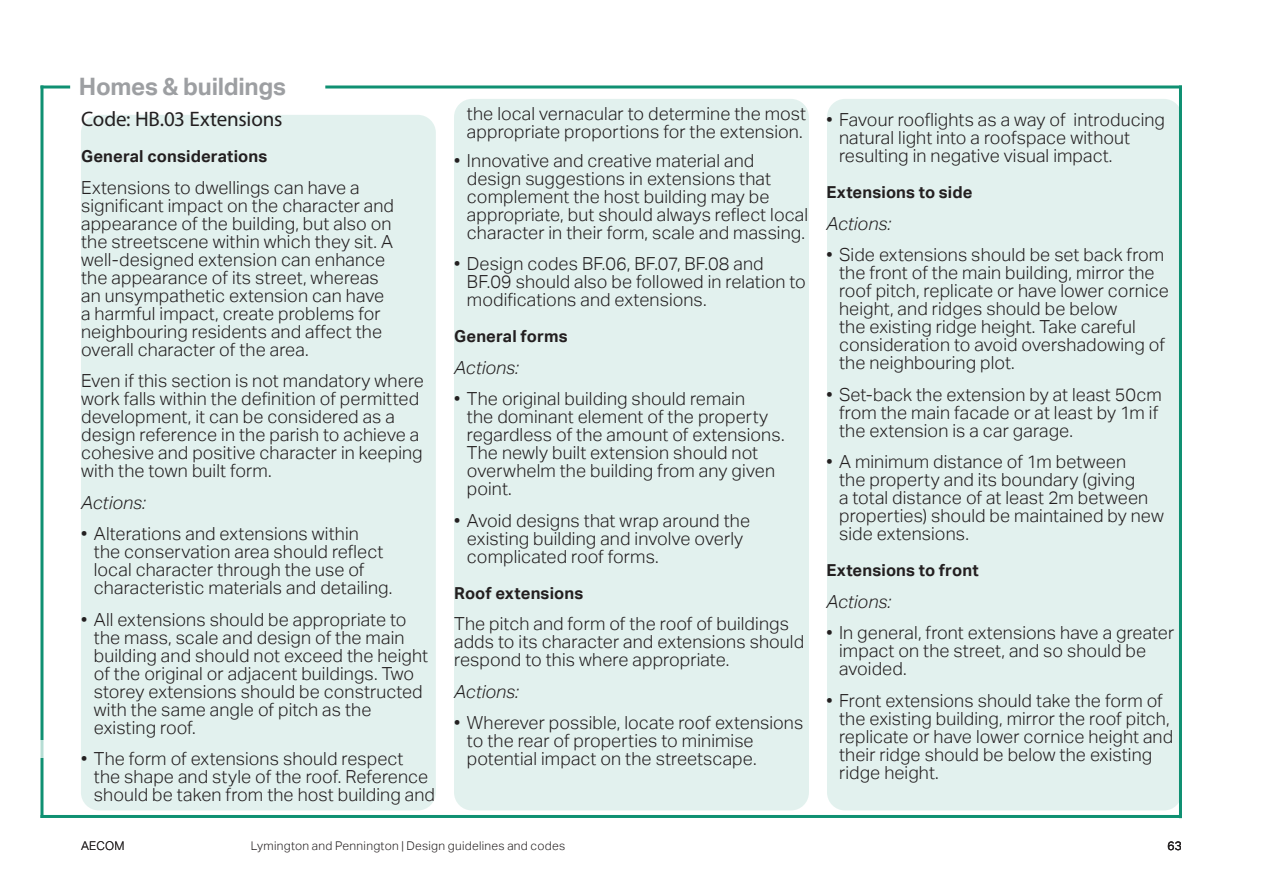
<style>
.page{position:relative;width:1263px;height:893px;background:#fff}
.page>*{position:absolute;margin:0;border:0;box-sizing:border-box;transform-origin:0 0}
.Num_L2_Heading_Bd_18{font:700 24px "AECOM Sans";letter-spacing:-.01em;color:#9d9fa2}
.Numbered_Heading_Lev{font:21px "Myriad Pro";letter-spacing:-.005em;color:#231f20}
.Bullet_-_Level_1_A_L{font:300 18px/18px "AECOM Sans";letter-spacing:.005em;color:#231f20}
.Bullet_-_Level_1_A_L-2{font:italic 300 18px "AECOM Sans";color:#231f20}
.Bullet_-_Level_1_A_L-3{font:700 16.5px "AECOM Sans";letter-spacing:.01em;color:#231f20}
.Caption_Text_Lt_8_10{font:300 12px "AECOM Sans";letter-spacing:.025em;color:#231f20}
</style>
<div class="page">
<div style="left:81px;top:115px;width:355px;height:695px;background:#e2f1ee;border-radius:18px"></div>
<div style="left:454px;top:99px;width:355px;height:711px;background:#e2f1ee;border-radius:18px"></div>
<div style="left:827px;top:99px;width:355px;height:711px;background:#e2f1ee;border-radius:18px"></div>
<hr style="left:325px;top:85px;width:857px;height:3px;background:#0f9072">
<hr style="left:41px;top:85px;width:29px;height:3px;background:#0f9072">
<hr style="left:40px;top:815px;width:1142px;height:3px;background:#0f9072">
<hr style="left:1179px;top:85px;width:3px;height:733px;background:#0f9072">
<svg style="left:40px;top:86px;width:4px;height:732px;background:#4aab94"></svg>
<div style="left:22px;top:740px;width:57px;height:18px;background:#fff"></div>
<p class="Num_L2_Heading_Bd_18" style="left:79px;top:73px;width:209px">Homes &amp; buildings</p>
<h1 class="Numbered_Heading_Lev" style="left:81px;top:106px;width:203px">Code: HB.03 Extensions</h1>
<p class="Bullet_-_Level_1_A_L-3" style="left:81px;top:147px;width:188px">General considerations</p>
<p class="Bullet_-_Level_1_A_L" style="left:81px;top:178px;width:314px">Extensions to dwellings can have a significant impact on the character and appearance of the building, but also on the streetscene within which they sit. A well-designed extension can enhance the appearance of its street, whereas an unsympathetic extension can have a harmful impact, create problems for neighbouring residents and affect the overall character of the area.</p>
<p class="Bullet_-_Level_1_A_L" style="left:81px;top:372px;width:344px">Even if this section is not mandatory where work falls within the definition of permitted development, it can be considered as a design reference in the parish to achieve a cohesive and positive character in keeping with the town built form.</p>
<p class="Bullet_-_Level_1_A_L-2" style="left:81px;top:492px;width:66px">Actions:</p>
<p class="Bullet_-_Level_1_A_L" style="left:94px;top:525px;width:300px;text-indent:-13px">• Alterations and extensions within<br>the conservation area should reflect local character through the use of characteristic materials and detailing.</p>
<p class="Bullet_-_Level_1_A_L" style="left:94px;top:610px;width:336px;text-indent:-13px">• All extensions should be appropriate to the mass, scale and design of the main building and should not exceed the height of the original or adjacent buildings. Two storey extensions should be constructed with the same angle of pitch as the existing roof.</p>
<p class="Bullet_-_Level_1_A_L" style="left:94px;top:750px;width:343px;text-indent:-13px">• The form of extensions should respect<br>the shape and style of the roof. Reference should be taken from the host building and</p>
<p class="Bullet_-_Level_1_A_L" style="left:467px;top:104px;width:341px">the local vernacular to determine the most appropriate proportions for the extension.</p>
<p class="Bullet_-_Level_1_A_L" style="left:467px;top:151px;width:343px;text-indent:-13px">• Innovative and creative material and design suggestions in extensions that complement the host building may be appropriate, but should always reflect local character in their form, scale and massing.</p>
<p class="Bullet_-_Level_1_A_L" style="left:467px;top:255px;width:340px;text-indent:-13px">• Design codes BF.06, BF.07, BF.08 and<br>BF.09 should also be followed in relation to modifications and extensions.</p>
<p class="Bullet_-_Level_1_A_L-3" style="left:454px;top:327px;width:115px">General forms</p>
<p class="Bullet_-_Level_1_A_L-2" style="left:454px;top:357px;width:66px">Actions:</p>
<p class="Bullet_-_Level_1_A_L" style="left:467px;top:390px;width:319px;text-indent:-13px">• The original building should remain<br>the dominant element of the property regardless of the amount of extensions.<br>The newly built extension should not overwhelm the building from any given point.</p>
<p class="Bullet_-_Level_1_A_L" style="left:467px;top:511px;width:285px;text-indent:-13px">• Avoid designs that wrap around the existing building and involve overly complicated roof forms.</p>
<p class="Bullet_-_Level_1_A_L-3" style="left:454px;top:583px;width:131px">Roof extensions</p>
<p class="Bullet_-_Level_1_A_L" style="left:454px;top:615px;width:351px">The pitch and form of the roof of buildings adds to its character and extensions should respond to this where appropriate.</p>
<p class="Bullet_-_Level_1_A_L-2" style="left:454px;top:681px;width:66px">Actions:</p>
<p class="Bullet_-_Level_1_A_L" style="left:467px;top:714px;width:338px;text-indent:-13px">• Wherever possible, locate roof extensions to the rear of properties to minimise potential impact on the streetscape.</p>
<p class="Bullet_-_Level_1_A_L" style="left:839px;top:111px;width:327px;text-indent:-13px">• Favour rooflights as a way of introducing natural light into a roofspace without resulting in negative visual impact.</p>
<p class="Bullet_-_Level_1_A_L-3" style="left:826px;top:183px;width:148px">Extensions to side</p>
<p class="Bullet_-_Level_1_A_L-2" style="left:826px;top:213px;width:66px">Actions:</p>
<p class="Bullet_-_Level_1_A_L" style="left:839px;top:246px;width:331px;text-indent:-13px">• Side extensions should be set back from the front of the main building, mirror the roof pitch, replicate or have lower cornice height, and ridges should be below<br>the existing ridge height. Take careful consideration to avoid overshadowing of the neighbouring plot.</p>
<p class="Bullet_-_Level_1_A_L" style="left:839px;top:385px;width:324px;text-indent:-13px">• Set-back the extension by at least 50cm from the main facade or at least by 1m if the extension is a car garage.</p>
<p class="Bullet_-_Level_1_A_L" style="left:839px;top:453px;width:326px;text-indent:-13px">• A minimum distance of 1m between<br>the property and its boundary (giving<br>a total distance of at least 2m between properties) should be maintained by new side extensions.</p>
<p class="Bullet_-_Level_1_A_L-3" style="left:826px;top:561px;width:154px">Extensions to front</p>
<p class="Bullet_-_Level_1_A_L-2" style="left:826px;top:591px;width:66px">Actions:</p>
<p class="Bullet_-_Level_1_A_L" style="left:839px;top:624px;width:337px;text-indent:-13px">• In general, front extensions have a greater impact on the street, and so should be avoided.</p>
<p class="Bullet_-_Level_1_A_L" style="left:839px;top:691px;width:336px;text-indent:-13px">• Front extensions should take the form of the existing building, mirror the roof pitch, replicate or have lower cornice height and their ridge should be below the existing ridge height.</p>
<p class="Caption_Text_Lt_8_10" style="left:251px;top:838px;width:316px">Lymington and Pennington | Design guidelines and codes</p>
<p class="Caption_Text_Lt_8_10" style="left:81px;top:838px;width:45px">AECOM</p>
<p class="Caption_Text_Lt_8_10" style="left:1167px;top:838px;width:16px">63</p>
</div>
